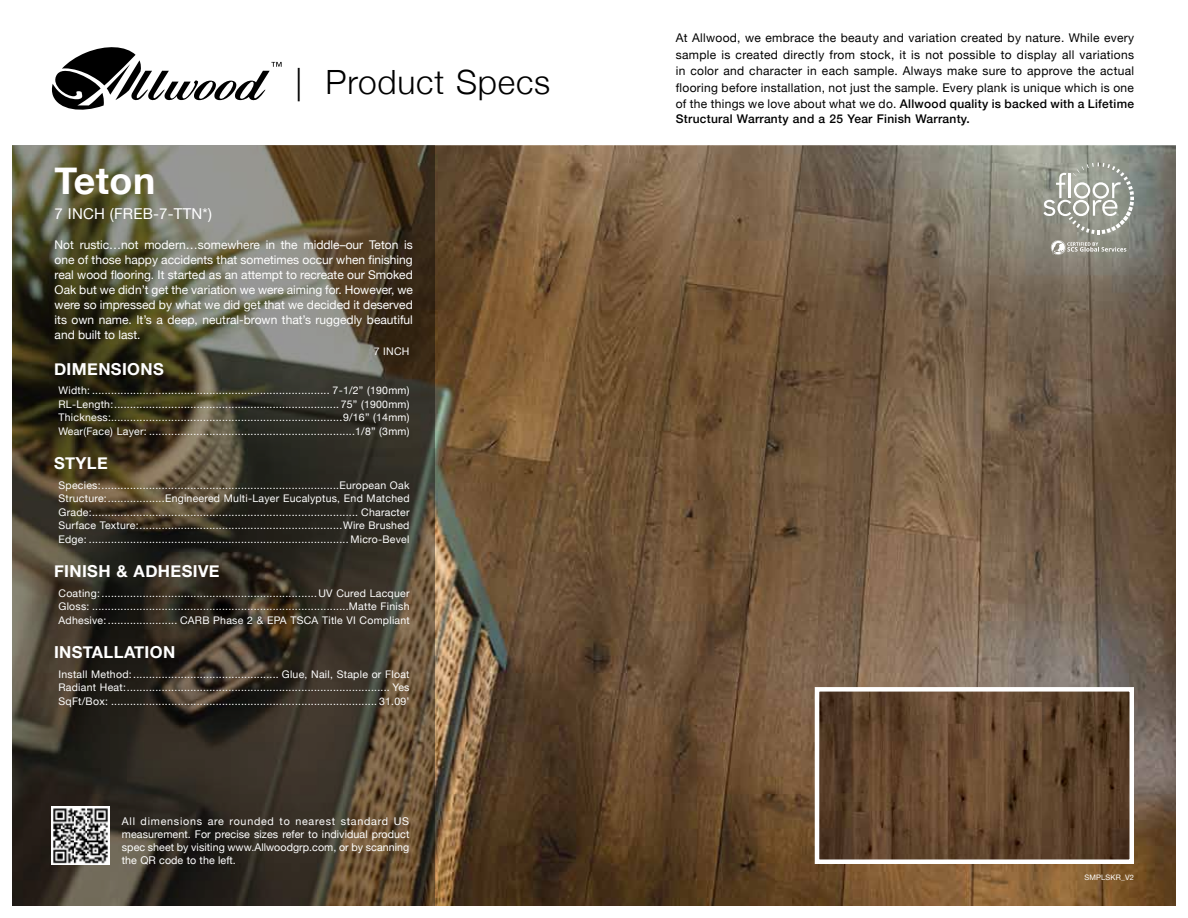
<style>
.page{position:relative;width:1188px;height:918px;background:#fff}
.page>*{position:absolute;margin:0;border:0;box-sizing:border-box;transform-origin:0 0}
.t1{font:700 37.5px "Helvetica Neue";letter-spacing:.015em;color:#fff}
.t2{font:300 33.45px "Helvetica Neue";letter-spacing:.025em;color:#000}
.t3{font:700 16.5px "Helvetica Neue";letter-spacing:.025em;color:#fff}
.t4{font:15px "Helvetica Neue";letter-spacing:.015em;color:#fff}
.t5{font:12px/15px "Helvetica Neue";color:#fff;text-align:justify}
.t6{font:12px/16.5px "Helvetica Neue";letter-spacing:.025em;color:#000;text-align:justify}
.t7{font:500 12px "Helvetica Neue";letter-spacing:.025em;color:#000}
.t8{font:10.65px/12.9px "Helvetica Neue";letter-spacing:.005em;color:#fff;text-align:justify}
.t9{font:10.5px/13.5px "Helvetica Neue";letter-spacing:.025em;color:#fff;text-align:justify}
.t10{font:7.5px "Helvetica Neue";letter-spacing:.025em;color:#fff}
.s1{font-weight:500}
</style>
<div class="page">
<svg style="left:52px;top:47px;width:230px;height:63px"></svg>
<img style="left:434px;top:146px;width:741px;height:759px">
<svg style="left:12px;top:145px;width:422px;height:761px;background:#474031"></svg>
<img style="left:820px;top:692px;width:309px;height:167px">
<div style="left:815px;top:687px;width:319px;height:177px;border:4px solid #fff"></div>
<svg style="left:1043px;top:163px;width:91px;height:71px;background:#a6a89f"></svg>
<svg style="left:1051px;top:240px;width:75px;height:15px"></svg>
<img style="left:52px;top:807px;width:58px;height:57px">
<h2 class="t2" style="left:295px;top:55px;width:257px">| Product Specs</h2>
<h1 class="t1" style="left:55px;top:151px;width:102px">Teton</h1>
<h3 class="t4" style="left:55px;top:203px;width:159px">7 INCH (FREB-7-TTN*)</h3>
<p class="t5" style="left:55px;top:238px;width:360px">Not rustic…not modern…somewhere in the middle–our Teton is one of those happy accidents that sometimes occur when finishing real wood flooring. It started as an attempt to recreate our Smoked Oak but we didn’t get the variation we were aiming for. However, we were so impressed by what we did get that we decided it deserved its own name. It’s a deep, neutral-brown that’s ruggedly beautiful and built to last.</p>
<p class="t9" style="left:374px;top:346px;width:37px">7 INCH</p>
<h3 class="t3" style="left:54px;top:356px;width:111px">DIMENSIONS</h3>
<p class="t9" style="left:59px;top:385px;width:353px">Width: ........................................................................... 7-1/2” (190mm)<br>RL-Length:....................................................................... 75” (1900mm)<br>Thickness:.........................................................................9/16” (14mm)<br>Wear(Face) Layer: .................................................................1/8” (3mm)</p>
<h3 class="t3" style="left:54px;top:451px;width:55px">STYLE</h3>
<p class="t9" style="left:59px;top:479px;width:353px">Species:...........................................................................European Oak Structure:..................Engineered Multi-Layer Eucalyptus, End Matched Grade:.................................................................................... Character Surface Texture:................................................................Wire Brushed Edge: .................................................................................. Micro-Bevel</p>
<h3 class="t3" style="left:54px;top:559px;width:167px">FINISH &amp; ADHESIVE</h3>
<p class="t9" style="left:59px;top:587px;width:353px">Coating: ....................................................................UV Cured Lacquer Gloss: .................................................................................Matte Finish Adhesive: ...................... CARB Phase 2 &amp; EPA TSCA Title VI Compliant</p>
<h3 class="t3" style="left:54px;top:640px;width:123px">INSTALLATION</h3>
<p class="t9" style="left:59px;top:668px;width:353px">Install Method: .............................................. Glue, Nail, Staple or Float Radiant Heat:................................................................................... Yes SqFt/Box: .................................................................................... 31.09’</p>
<p class="t8" style="left:122px;top:816px;width:289px">All dimensions are rounded to nearest standard US measurement. For precise sizes refer to individual product spec sheet by visiting www.Allwoodgrp.com, or by scanning the QR code to the left.</p>
<p class="t6" style="left:676px;top:30px;width:460px">At Allwood, we embrace the beauty and variation created by nature. While every sample is created directly from stock, it is not possible to display all variations in color and character in each sample. Always make sure to approve the actual flooring before installation, not just the sample. Every plank is unique which is one of the things we love about what we do. <span class="s1">Allwood quality is backed with a Lifetime</span></p>
<p class="t7" style="left:676px;top:109px;width:295px">Structural Warranty and a 25 Year Finish Warranty.</p>
<p class="t10" style="left:1084px;top:872px;width:51px">SMPLSKR_V2</p>
</div>
